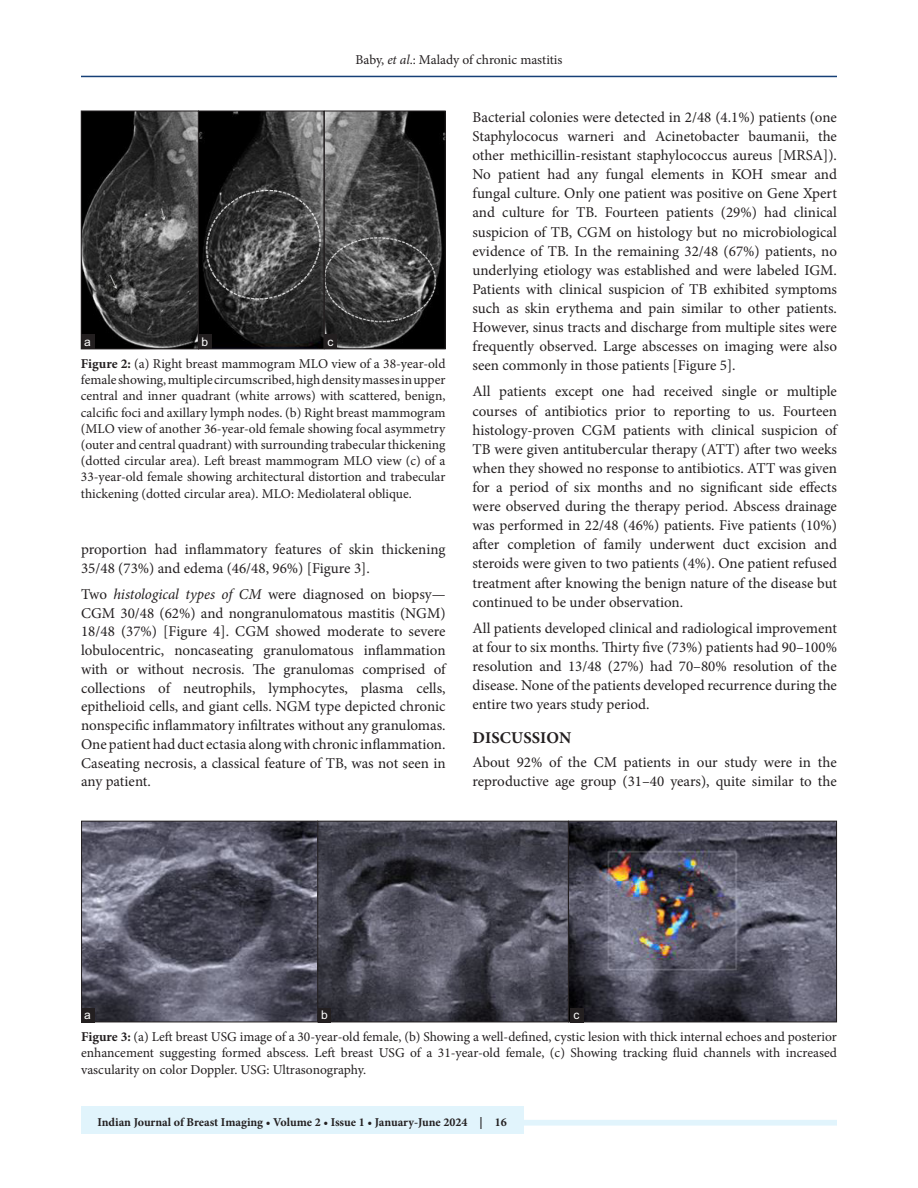
<style>
.page{position:relative;width:918px;height:1188px;background:#fff}
.page>*{position:absolute;margin:0;border:0;box-sizing:border-box;transform-origin:0 0}
.Head-A{font:700 16.5px "Minion Pro";letter-spacing:.01em;color:#231f20}
.para{font:15px/19px "Minion Pro";color:#231f20;text-align:justify}
.para_last{font:15px/19px "Minion Pro";color:#231f20;text-align:justify}
.para_first{font:15px/19px "Minion Pro";letter-spacing:-.005em;color:#231f20}
.float_figure_figure{font:13.5px/16.2px "Minion Pro";color:#231f20;text-align:justify}
.t1{font:700 12px "Minion Pro";color:#231f20}
.Figure_label{font:12px "Arial MT Std";color:#fff}
.s1{font-style:italic}
.s2{font-weight:700}
</style>
<div class="page">
<hr style="left:81px;top:76px;width:756px;height:1px;background:#164077">
<div style="left:81px;top:1106px;width:442px;height:28px;background:#e1f4fc"></div>
<div style="left:81px;top:1120px;width:756px;height:6px;background:#e1f4fc"></div>
<img style="left:83px;top:113px;width:361px;height:234px">
<div style="left:81px;top:111px;width:118px;height:238px;border:1px solid #231f20"></div>
<div style="left:198px;top:111px;width:126px;height:238px;border:1px solid #231f20"></div>
<div style="left:324px;top:111px;width:122px;height:238px;border:1px solid #231f20"></div>
<img style="left:83px;top:823px;width:752px;height:197px">
<div style="left:81px;top:821px;width:237px;height:201px;border:1px solid #231f20"></div>
<div style="left:317px;top:821px;width:252px;height:201px;border:1px solid #231f20"></div>
<div style="left:568px;top:821px;width:269px;height:201px;border:1px solid #231f20"></div>
<div style="left:81px;top:334px;width:13px;height:15px;background:#231f20"></div>
<div style="left:81px;top:1008px;width:13px;height:14px;background:#231f20"></div>
<div style="left:199px;top:334px;width:13px;height:15px;background:#231f20"></div>
<div style="left:318px;top:1008px;width:13px;height:14px;background:#231f20"></div>
<div style="left:324px;top:334px;width:13px;height:15px;background:#231f20"></div>
<div style="left:570px;top:1008px;width:14px;height:14px;background:#231f20"></div>
<p class="float_figure_figure" style="left:355px;top:52px;width:209px">Baby, <span class="s1">et al</span>.: Malady of chronic mastitis</p>
<p class="Figure_label" style="left:84px;top:335px;width:8px">a</p>
<p class="Figure_label" style="left:202px;top:335px;width:8px">b</p>
<p class="Figure_label" style="left:327px;top:335px;width:7px">c</p>
<p class="float_figure_figure" style="left:81px;top:356px;width:366px"><span class="s2">Figure 2:</span> (a) Right breast mammogram MLO view of a 38-year-old female showing, multiple circumscribed, high density masses in upper central and inner quadrant (white arrows) with scattered, benign, calcific foci and axillary lymph nodes. (b) Right breast mammogram (MLO view of another 36-year-old female showing focal asymmetry (outer and central quadrant) with surrounding trabecular thickening (dotted circular area). Left breast mammogram MLO view (c) of a 33-year-old female showing architectural distortion and trabecular thickening (dotted circular area). MLO: Mediolateral oblique.</p>
<p class="para" style="left:81px;top:540px;width:366px">proportion had inflammatory features of skin thickening<br>35/48 (73%) and edema (46/48, 96%) [Figure 3].</p>
<p class="para" style="left:81px;top:585px;width:366px">Two <span class="s1">histological types of CM</span> were diagnosed on biopsy— CGM 30/48 (62%) and nongranulomatous mastitis (NGM)<br>18/48 (37%) [Figure 4]. CGM showed moderate to severe lobulocentric, noncaseating granulomatous inflammation with or without necrosis. The granulomas comprised of collections of neutrophils, lymphocytes, plasma cells, epithelioid cells, and giant cells. NGM type depicted chronic nonspecific inflammatory infiltrates without any granulomas.<br>One patient had duct ectasia along with chronic inflammation.<br>Caseating necrosis, a classical feature of TB, was not seen in any patient.</p>
<p class="para" style="left:472px;top:108px;width:366px">Bacterial colonies were detected in 2/48 (4.1%) patients (one Staphylococus warneri and Acinetobacter baumanii, the other methicillin-resistant staphylococcus aureus [MRSA]).<br>No patient had any fungal elements in KOH smear and fungal culture. Only one patient was positive on Gene Xpert and culture for TB. Fourteen patients (29%) had clinical suspicion of TB, CGM on histology but no microbiological evidence of TB. In the remaining 32/48 (67%) patients, no underlying etiology was established and were labeled IGM.<br>Patients with clinical suspicion of TB exhibited symptoms such as skin erythema and pain similar to other patients.<br>However, sinus tracts and discharge from multiple sites were frequently observed. Large abscesses on imaging were also seen commonly in those patients [Figure 5].</p>
<p class="para" style="left:472px;top:382px;width:366px">All patients except one had received single or multiple courses of antibiotics prior to reporting to us. Fourteen histology-proven CGM patients with clinical suspicion of TB were given antitubercular therapy (ATT) after two weeks when they showed no response to antibiotics. ATT was given for a period of six months and no significant side effects were observed during the therapy period. Abscess drainage was performed in 22/48 (46%) patients. Five patients (10%) after completion of family underwent duct excision and steroids were given to two patients (4%). One patient refused treatment after knowing the benign nature of the disease but continued to be under observation.</p>
<p class="para_last" style="left:472px;top:619px;width:366px">All patients developed clinical and radiological improvement at four to six months. Thirty five (73%) patients had 90–100% resolution and 13/48 (27%) had 70–80% resolution of the disease. None of the patients developed recurrence during the entire two years study period.</p>
<p class="Head-A" style="left:473px;top:726px;width:100px">DISCUSSION</p>
<p class="para_first" style="left:472px;top:753px;width:366px">About 92% of the CM patients in our study were in the reproductive age group (31–40 years), quite similar to the</p>
<p class="Figure_label" style="left:84px;top:1008px;width:8px">a</p>
<p class="Figure_label" style="left:321px;top:1008px;width:8px">b</p>
<p class="Figure_label" style="left:573px;top:1008px;width:7px">c</p>
<p class="float_figure_figure" style="left:81px;top:1029px;width:757px"><span class="s2">Figure 3:</span> (a) Left breast USG image of a 30-year-old female, (b) Showing a well-defined, cystic lesion with thick internal echoes and posterior enhancement suggesting formed abscess. Left breast USG of a 31-year-old female, (c) Showing tracking fluid channels with increased vascularity on color Doppler. USG: Ultrasonography.</p>
<p class="t1" style="left:98px;top:1113px;width:411px">Indian Journal of Breast Imaging • Volume 2 • Issue 1 • January-June 2024 | 16</p>
</div>
